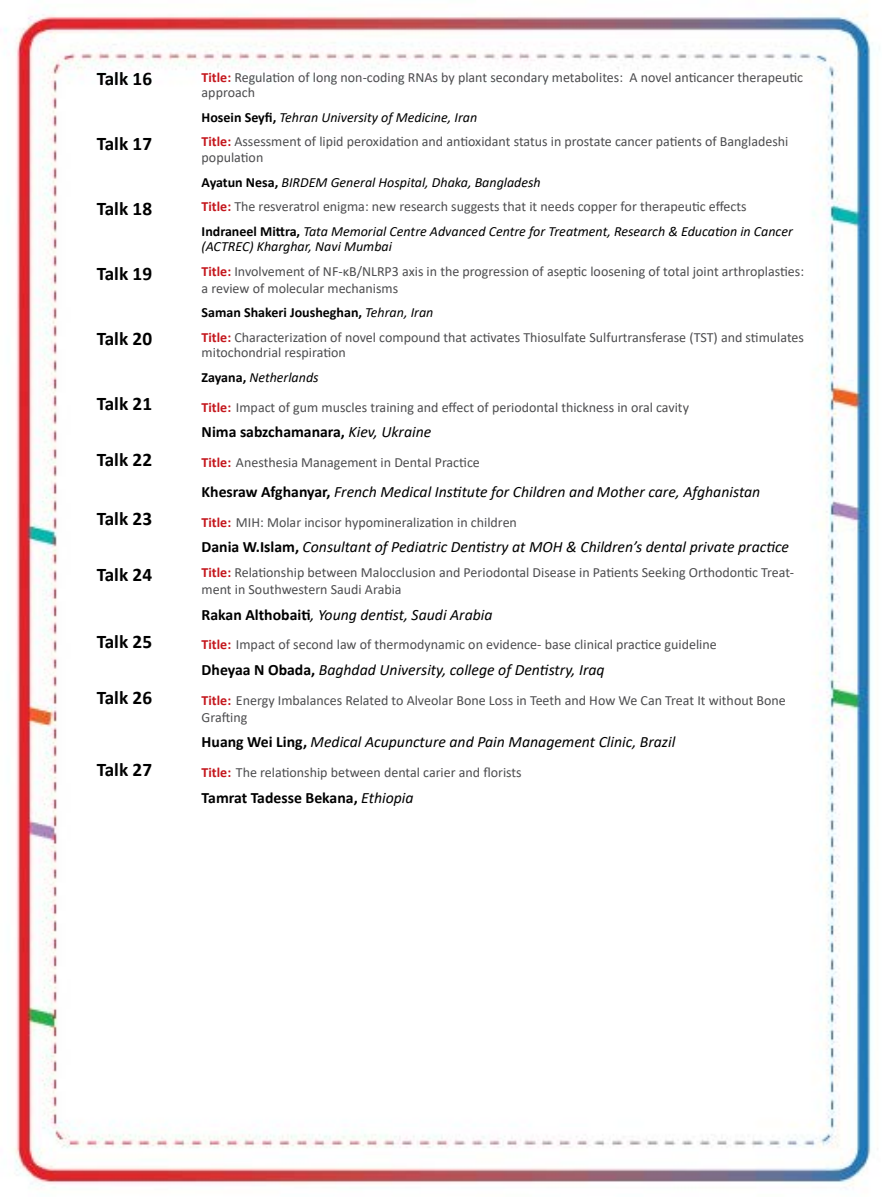
<style>
.page{position:relative;width:882px;height:1197px;background:#fff}
.page>*{position:absolute;margin:0;border:0;box-sizing:border-box;transform-origin:0 0}
.t1{font:700 19.25px "Calibri";color:#000}
.t2{font:italic 15.75px "Calibri";color:#000}
.t3{font:700 15.75px "Calibri";color:#000}
.t4{font:14px/15.8px "Calibri";color:#4d4d4f}
.t5{font:italic 14px "Calibri";color:#000}
.t6{font:700 14px "Calibri";color:#000}
.s1{font-weight:700;color:#c4161c}
.s2{font-weight:700;font-style:normal}
.s3{font-weight:700;color:#000}
.s4{font-style:italic;color:#000}
.s5{font-weight:400;font-style:italic}
</style>
<div class="page">
<img style="left:4px;top:11px;width:868px;height:1177px">
<h1 class="t1" style="left:97px;top:65px;width:57px">Talk 16</h1>
<p class="t4" style="left:202px;top:69px;width:603px"><span class="s1">Title:</span> Regulation of long non-coding RNAs by plant secondary metabolites: A novel anticancer therapeutic approach</p>
<p class="t5" style="left:202px;top:107px;width:277px"><span class="s2">Hosein Seyfi,</span> Tehran University of Medicine, Iran</p>
<h1 class="t1" style="left:97px;top:130px;width:57px">Talk 17</h1>
<p class="t4" style="left:202px;top:133px;width:588px"><span class="s1">Title:</span> Assessment of lipid peroxidation and antioxidant status in prostate cancer patients of Bangladeshi population</p>
<p class="t5" style="left:202px;top:172px;width:341px"><span class="s2">Ayatun Nesa,</span> BIRDEM General Hospital, Dhaka, Bangladesh</p>
<h1 class="t1" style="left:97px;top:195px;width:57px">Talk 18</h1>
<p class="t4" style="left:202px;top:194px;width:593px;line-height:24.5px"><span class="s1">Title:</span> The resveratrol enigma: new research suggests that it needs copper for therapeutic effects<br><span class="s3">Indraneel Mittra,</span> <span class="s4">Tata Memorial Centre Advanced Centre for Treatment, Research &amp; Education in Cancer</span></p>
<p class="t5" style="left:202px;top:237px;width:192px">(ACTREC) Kharghar, Navi Mumbai</p>
<h1 class="t1" style="left:97px;top:260px;width:57px">Talk 19</h1>
<p class="t4" style="left:202px;top:262px;width:604px;line-height:16.8px"><span class="s1">Title:</span> Involvement of NF‑κB/NLRP3 axis in the progression of aseptic loosening of total joint arthroplasties: a review of molecular mechanisms</p>
<p class="t6" style="left:202px;top:303px;width:233px">Saman Shakeri Jousheghan, <span class="s5">Tehran, Iran</span></p>
<h1 class="t1" style="left:97px;top:325px;width:57px">Talk 20</h1>
<p class="t4" style="left:202px;top:329px;width:604px"><span class="s1">Title:</span> Characterization of novel compound that activates Thiosulfate Sulfurtransferase (TST) and stimulates mitochondrial respiration</p>
<p class="t5" style="left:202px;top:367px;width:119px"><span class="s2">Zayana,</span> Netherlands</p>
<h1 class="t1" style="left:97px;top:390px;width:57px">Talk 21</h1>
<p class="t4" style="left:202px;top:399px;width:489px"><span class="s1">Title:</span> Impact of gum muscles training and effect of periodontal thickness in oral cavity</p>
<p class="t3" style="left:202px;top:421px;width:231px">Nima sabzchamanara, <span class="s5">Kiev, Ukraine</span></p>
<h1 class="t1" style="left:97px;top:446px;width:57px">Talk 22</h1>
<p class="t4" style="left:202px;top:454px;width:280px"><span class="s1">Title:</span> Anesthesia Management in Dental Practice</p>
<p class="t2" style="left:202px;top:481px;width:560px"><span class="s2">Khesraw Afghanyar,</span> French Medical Institute for Children and Mother care, Afghanistan</p>
<h1 class="t1" style="left:97px;top:505px;width:57px">Talk 23</h1>
<p class="t4" style="left:202px;top:514px;width:317px"><span class="s1">Title:</span> MIH: Molar incisor hypomineralization in children</p>
<p class="t2" style="left:202px;top:536px;width:589px"><span class="s2">Dania W.Islam,</span> Consultant of Pediatric Dentistry at MOH &amp; Children’s dental private practice</p>
<h1 class="t1" style="left:97px;top:561px;width:57px">Talk 24</h1>
<p class="t4" style="left:202px;top:564px;width:594px;line-height:16.8px"><span class="s1">Title:</span> Relationship between Malocclusion and Periodontal Disease in Patients Seeking Orthodontic Treat&shy;ment in Southwestern Saudi Arabia</p>
<p class="t2" style="left:202px;top:603px;width:292px"><span class="s2">Rakan Althobaiti</span>, Young dentist, Saudi Arabia</p>
<h1 class="t1" style="left:97px;top:628px;width:57px">Talk 25</h1>
<p class="t4" style="left:202px;top:636px;width:517px"><span class="s1">Title:</span> Impact of second law of thermodynamic on evidence- base clinical practice guideline</p>
<p class="t2" style="left:202px;top:659px;width:404px"><span class="s2">Dheyaa N Obada,</span> Baghdad University, college of Dentistry, Iraq</p>
<h1 class="t1" style="left:97px;top:684px;width:57px">Talk 26</h1>
<p class="t4" style="left:202px;top:691px;width:586px;line-height:16.8px"><span class="s1">Title:</span> Energy Imbalances Related to Alveolar Bone Loss in Teeth and How We Can Treat It without Bone<br>Grafting</p>
<p class="t2" style="left:202px;top:731px;width:475px"><span class="s2">Huang Wei Ling,</span> Medical Acupuncture and Pain Management Clinic, Brazil</p>
<h1 class="t1" style="left:97px;top:756px;width:57px">Talk 27</h1>
<p class="t4" style="left:202px;top:764px;width:322px"><span class="s1">Title:</span> The relationship between dental carier and florists</p>
<p class="t3" style="left:202px;top:787px;width:213px">Tamrat Tadesse Bekana, <span class="s5">Ethiopia</span></p>
</div>
